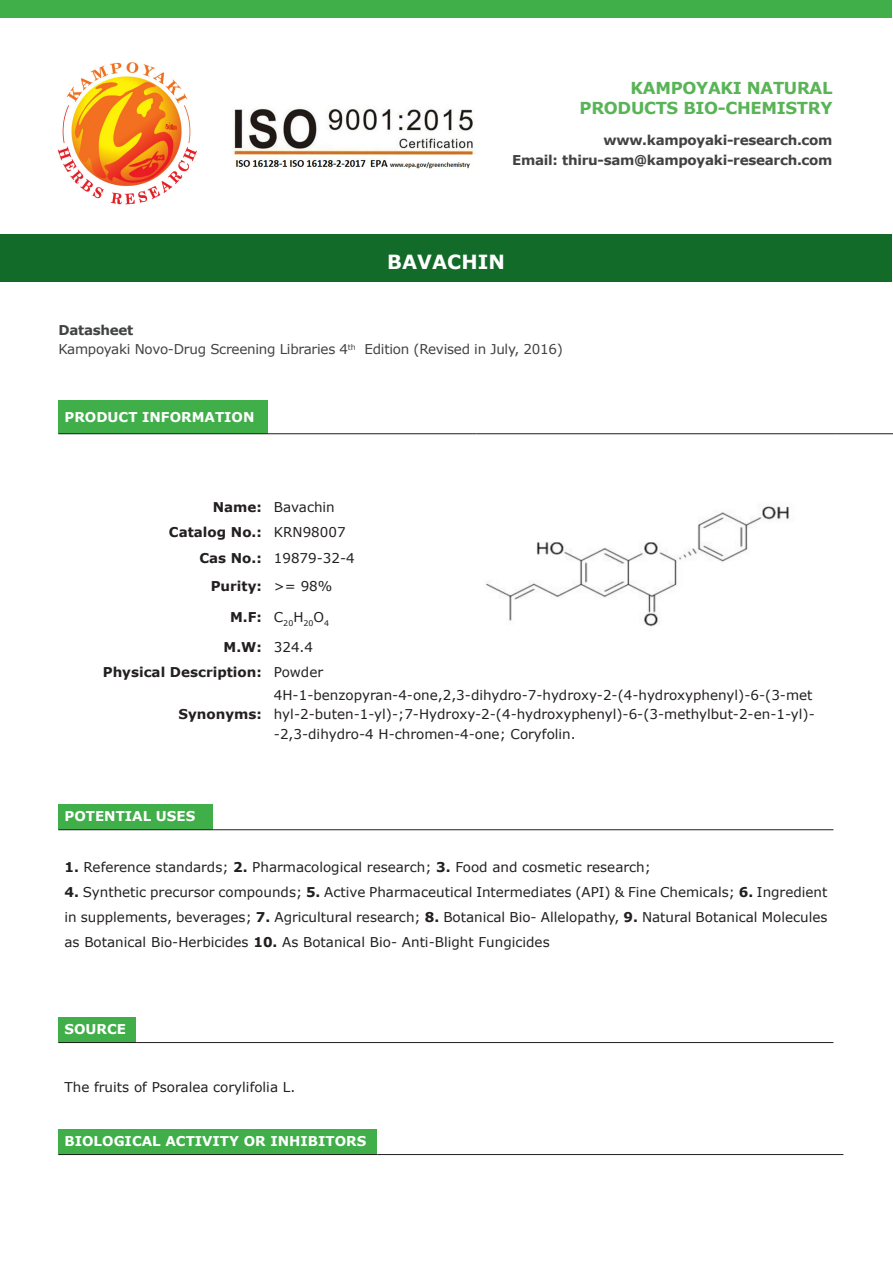
<style>
.page{position:relative;width:893px;height:1263px;background:#fff}
.page>*{position:absolute;margin:0;border:0;box-sizing:border-box;transform-origin:0 0}
.t1{font:700 19.5px "Verdana";color:#fff}
.t2{font:700 16.5px "Verdana";letter-spacing:-.02em;color:#59b457}
.t3{font:13.5px/19.2px "Verdana";color:#231f20}
.t4{font:700 13.5px "Verdana";letter-spacing:-.02em;color:#414243}
.t5{font:700 13.5px "Verdana";color:#fff}
.t6{font:700 13.5px "Verdana";color:#231f20}
.t7{font:13.5px "Verdana";letter-spacing:-.02em;color:#414243}
.t8{font:7.8px "Verdana";color:#231f20}
.s1{font-weight:700}
</style>
<div class="page">
<img style="left:232px;top:108px;width:243px;height:61px">
<img style="left:57px;top:62px;width:140px;height:143px">
<div style="left:0;top:0;width:892px;height:17px;background:#40ae49"></div>
<div style="left:1px;top:235px;width:891px;height:47px;background:#136b29"></div>
<div style="left:58px;top:400px;width:210px;height:34px;background:#40ae49"></div>
<hr style="left:58px;top:433px;width:210px;height:1px;background:#231f20">
<hr style="left:268px;top:433px;width:208px;height:1px;background:#231f20">
<hr style="left:476px;top:433px;width:359px;height:1px;background:#231f20">
<hr style="left:835px;top:433px;width:58px;height:1px;background:#231f20">
<img style="left:485px;top:506px;width:304px;height:121px">
<div style="left:58px;top:805px;width:155px;height:25px;background:#40ae49"></div>
<hr style="left:58px;top:829px;width:155px;height:1px;background:#231f20">
<hr style="left:213px;top:829px;width:620px;height:1px;background:#231f20">
<div style="left:58px;top:1017px;width:78px;height:25px;background:#40ae49"></div>
<hr style="left:58px;top:1042px;width:78px;height:1px;background:#231f20">
<hr style="left:136px;top:1042px;width:697px;height:1px;background:#231f20">
<div style="left:58px;top:1129px;width:319px;height:25px;background:#40ae49"></div>
<hr style="left:58px;top:1154px;width:319px;height:1px;background:#231f20">
<hr style="left:377px;top:1154px;width:466px;height:1px;background:#231f20">
<p class="t2" style="left:631px;top:78px;width:203px">KAMPOYAKI NATURAL</p>
<p class="t2" style="left:580px;top:97px;width:254px">PRODUCTS BIO-CHEMISTRY</p>
<p class="t4" style="left:603px;top:132px;width:231px">www.kampoyaki-research.com</p>
<p class="t4" style="left:512px;top:151px;width:322px">Email: thiru-sam@kampoyaki-research.com</p>
<p class="t1" style="left:387px;top:249px;width:119px">BAVACHIN</p>
<p class="t4" style="left:58px;top:321px;width:76px">Datasheet</p>
<p class="t7" style="left:58px;top:341px;width:506px">Kampoyaki Novo-Drug Screening Libraries 4<sup>th</sup> Edition (Revised in July, 2016)</p>
<p class="t5" style="left:64px;top:409px;width:192px">PRODUCT INFORMATION</p>
<p class="t6" style="left:213px;top:498px;width:51px">Name:</p>
<p class="t3" style="left:274px;top:497px;width:62px">Bavachin</p>
<p class="t6" style="left:169px;top:523px;width:94px">Catalog No.:</p>
<p class="t3" style="left:274px;top:523px;width:73px">KRN98007</p>
<p class="t6" style="left:199px;top:550px;width:64px">Cas No.:</p>
<p class="t3" style="left:274px;top:549px;width:82px">19879-32-4</p>
<p class="t6" style="left:211px;top:577px;width:53px">Purity:</p>
<p class="t3" style="left:274px;top:576px;width:60px">&gt;= 98%</p>
<p class="t6" style="left:230px;top:608px;width:33px">M.F:</p>
<p class="t8" style="left:274px;top:618px;width:57px"><sup>C</sup>20<sup>H</sup>20<sup>O</sup>4</p>
<p class="t6" style="left:224px;top:638px;width:40px">M.W:</p>
<p class="t3" style="left:274px;top:638px;width:41px">324.4</p>
<p class="t6" style="left:103px;top:663px;width:161px">Physical Description:</p>
<p class="t3" style="left:274px;top:662px;width:51px">Powder</p>
<p class="t6" style="left:178px;top:706px;width:85px">Synonyms:</p>
<p class="t3" style="left:274px;top:686px;width:542px">4H-1-benzopyran-4-one,2,3-dihydro-7-hydroxy-2-(4-hydroxyphenyl)-6-(3-met hyl-2-buten-1-yl)-;7-Hydroxy-2-(4-hydroxyphenyl)-6-(3-methylbut-2-en-1-yl)- -2,3-dihydro-4 H-chromen-4-one; Coryfolin.</p>
<p class="t5" style="left:64px;top:807px;width:132px">POTENTIAL USES</p>
<p class="t3" style="left:64px;top:857px;width:588px"><span class="s1">1.</span> Reference standards; <span class="s1">2.</span> Pharmacological research; <span class="s1">3.</span> Food and cosmetic research;</p>
<p class="t3" style="left:64px;top:879px;width:764px;line-height:25.2px;text-align:justify"><span class="s1">4.</span> Synthetic precursor compounds; <span class="s1">5.</span> Active Pharmaceutical Intermediates (API) &amp; Fine Chemicals; <span class="s1">6.</span> Ingredient in supplements, beverages; <span class="s1">7.</span> Agricultural research; <span class="s1">8.</span> Botanical Bio- Allelopathy, <span class="s1">9.</span> Natural Botanical Molecules as Botanical Bio-Herbicides <span class="s1">10.</span> As Botanical Bio- Anti-Blight Fungicides</p>
<p class="t5" style="left:64px;top:1020px;width:63px">SOURCE</p>
<p class="t3" style="left:64px;top:1078px;width:232px">The fruits of Psoralea corylifolia L.</p>
<p class="t5" style="left:64px;top:1132px;width:303px">BIOLOGICAL ACTIVITY OR INHIBITORS</p>
</div>
